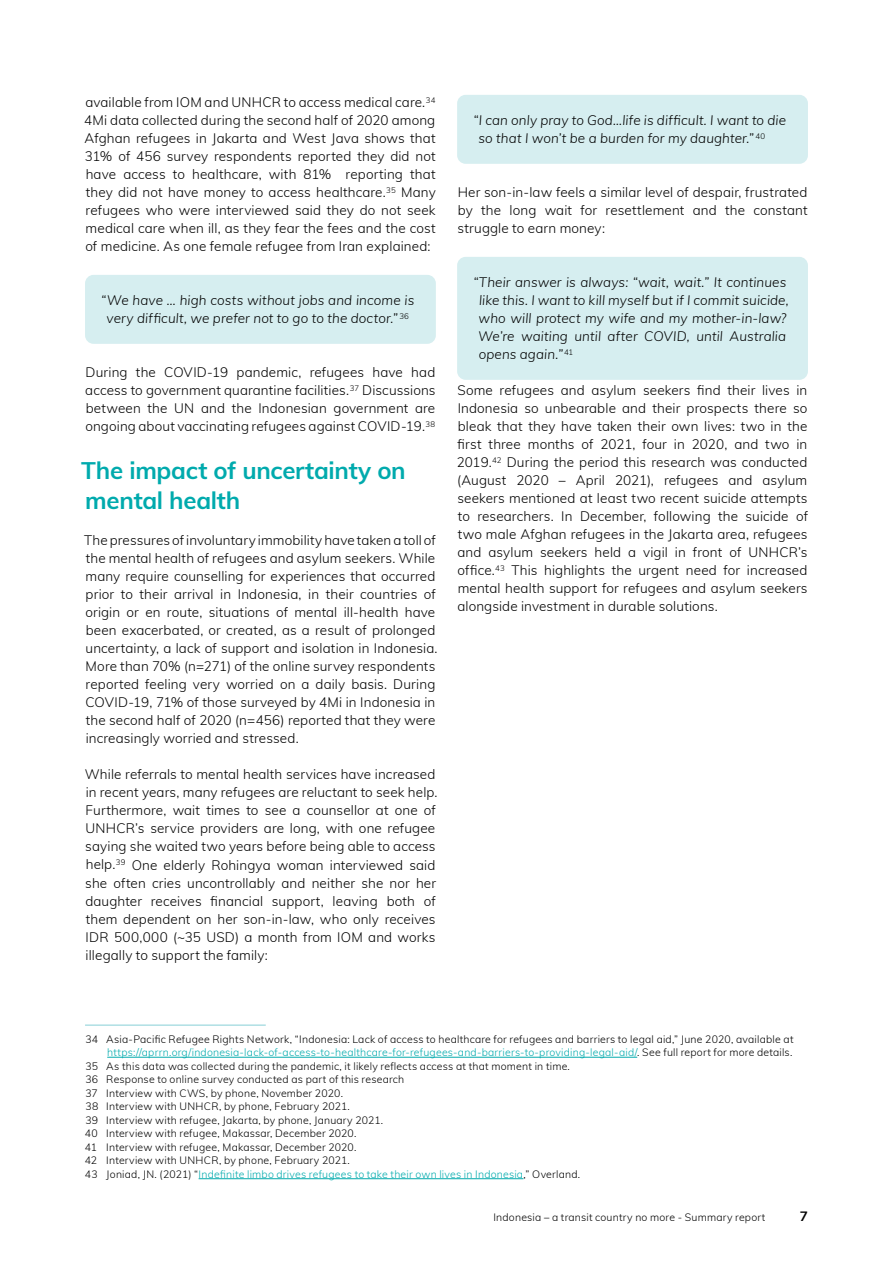
<style>
.page{position:relative;width:893px;height:1263px;background:#fff}
.page>*{position:absolute;margin:0;border:0;box-sizing:border-box;transform-origin:0 0}
.t1{font:700 24px/30px "Muli";letter-spacing:-.01em;color:#00aaad}
.t2{font:300 13.5px/18px "Muli";letter-spacing:.01em;color:#000;text-align:justify}
.t3{font:italic 300 13.5px/18px "Muli";letter-spacing:.01em;color:#000}
.t4{font:700 13.5px "Muli";color:#000}
.t5{font:300 10.5px "Muli";letter-spacing:.02em;color:#000}
.t6{font:300 10.5px "Muli";letter-spacing:.02em;color:#00aaad}
.s1{color:#000}
</style>
<div class="page">
<div style="left:85px;top:275px;width:351px;height:69px;background:#d6eef0;border-radius:9px"></div>
<hr style="left:85px;top:1024px;width:181px;height:2px;background:#afdfe4">
<hr style="left:107px;top:1057px;width:530px;height:1px;background:#00aaad">
<hr style="left:199px;top:1178px;width:324px;height:1px;background:#00aaad">
<div style="left:457px;top:95px;width:351px;height:69px;background:#d6eef0;border-radius:9px"></div>
<div style="left:457px;top:257px;width:351px;height:123px;background:#d6eef0;border-radius:9px"></div>
<p class="t2" style="left:84px;top:93px;width:353px">available from IOM and UNHCR to access medical care.<sup>34<br></sup>4Mi data collected during the second half of 2020 among Afghan refugees in Jakarta and West Java shows that 31% of 456 survey respondents reported they did not have access to healthcare, with 81% reporting that they did not have money to access healthcare.<sup>35</sup> Many refugees who were interviewed said they do not seek medical care when ill, as they fear the fees and the cost of medicine. As one female refugee from Iran explained:</p>
<p class="t3" style="left:101px;top:291px;width:315px;text-align:center">“We have … high costs without jobs and income is very difficult, we prefer not to go to the doctor.” <sup>36</sup></p>
<p class="t2" style="left:85px;top:363px;width:352px">During the COVID-19 pandemic, refugees have had access to government quarantine facilities.<sup>37</sup> Discussions between the UN and the Indonesian government are ongoing about vaccinating refugees against COVID-19.<sup>38</sup></p>
<h1 class="t1" style="left:81px;top:455px;width:326px">The impact of uncertainty on mental health</h1>
<p class="t2" style="left:84px;top:531px;width:355px;text-align:left">The pressures of involuntary immobility have taken a toll of the mental health of refugees and asylum seekers. While many require counselling for experiences that occurred prior to their arrival in Indonesia, in their countries of origin or en route, situations of mental ill-health have been exacerbated, or created, as a result of prolonged uncertainty, a lack of support and isolation in Indonesia.<br>More than 70% (n=271) of the online survey respondents reported feeling very worried on a daily basis. During COVID-19, 71% of those surveyed by 4Mi in Indonesia in the second half of 2020 (n=456) reported that they were increasingly worried and stressed.</p>
<p class="t2" style="left:85px;top:765px;width:354px;text-align:left">While referrals to mental health services have increased in recent years, many refugees are reluctant to seek help.<br>Furthermore, wait times to see a counsellor at one of UNHCR’s service providers are long, with one refugee saying she waited two years before being able to access help.<sup>39</sup> One elderly Rohingya woman interviewed said she often cries uncontrollably and neither she nor her daughter receives financial support, leaving both of them dependent on her son-in-law, who only receives IDR 500,000 (~35 USD) a month from IOM and works illegally to support the family:</p>
<p class="t3" style="left:478px;top:111px;width:309px;text-indent:-5px">“I can only pray to God…life is difficult. I want to die so that I won’t be a burden for my daughter.” <sup>40</sup></p>
<p class="t2" style="left:457px;top:183px;width:352px">Her son-in-law feels a similar level of despair, frustrated by the long wait for resettlement and the constant struggle to earn money:</p>
<p class="t3" style="left:478px;top:273px;width:312px;text-indent:-5px">“Their answer is always: “wait, wait.” It continues like this. I want to kill myself but if I commit suicide, who will protect my wife and my mother-in-law?<br>We’re waiting until after COVID, until Australia opens again.”<sup>41</sup></p>
<p class="t2" style="left:457px;top:381px;width:353px">Some refugees and asylum seekers find their lives in Indonesia so unbearable and their prospects there so bleak that they have taken their own lives: two in the first three months of 2021, four in 2020, and two in 2019.<sup>42</sup> During the period this research was conducted (August 2020 – April 2021), refugees and asylum seekers mentioned at least two recent suicide attempts to researchers. In December, following the suicide of two male Afghan refugees in the Jakarta area, refugees and asylum seekers held a vigil in front of UNHCR’s office.<sup>43</sup> This highlights the urgent need for increased mental health support for refugees and asylum seekers alongside investment in durable solutions.</p>
<p class="t5" style="left:85px;top:1031px;width:710px">34 Asia-Pacific Refugee Rights Network, “Indonesia: Lack of access to healthcare for refugees and barriers to legal aid,” June 2020, available at</p>
<p class="t6" style="left:107px;top:1045px;width:687px">https://aprrn.org/indonesia-lack-of-access-to-healthcare-for-refugees-and-barriers-to-providing-legal-aid/<span class="s1">. See full report for more details.</span></p>
<p class="t5" style="left:85px;top:1058px;width:486px">35 As this data was collected during the pandemic, it likely reflects access at that moment in time.</p>
<p class="t5" style="left:85px;top:1072px;width:320px">36 Response to online survey conducted as part of this research</p>
<p class="t5" style="left:85px;top:1085px;width:259px">37 Interview with CWS, by phone, November 2020.</p>
<p class="t5" style="left:85px;top:1099px;width:266px">38 Interview with UNHCR, by phone, February 2021.</p>
<p class="t5" style="left:85px;top:1112px;width:299px">39 Interview with refugee, Jakarta, by phone, January 2021.</p>
<p class="t5" style="left:85px;top:1126px;width:273px">40 Interview with refugee, Makassar, December 2020.</p>
<p class="t5" style="left:85px;top:1139px;width:273px">41 Interview with refugee, Makassar, December 2020.</p>
<p class="t5" style="left:85px;top:1153px;width:267px">42 Interview with UNHCR, by phone, February 2021.</p>
<p class="t6" style="left:85px;top:1166px;width:497px"><span class="s1">43 Joniad, JN. (2021) “</span>Indefinite limbo drives refugees to take their own lives in Indonesia<span class="s1">,” Overland.</span></p>
<p class="t5" style="left:493px;top:1210px;width:273px">Indonesia – a transit country no more - Summary report</p>
<p class="t4" style="left:800px;top:1206px;width:10px">7</p>
</div>
